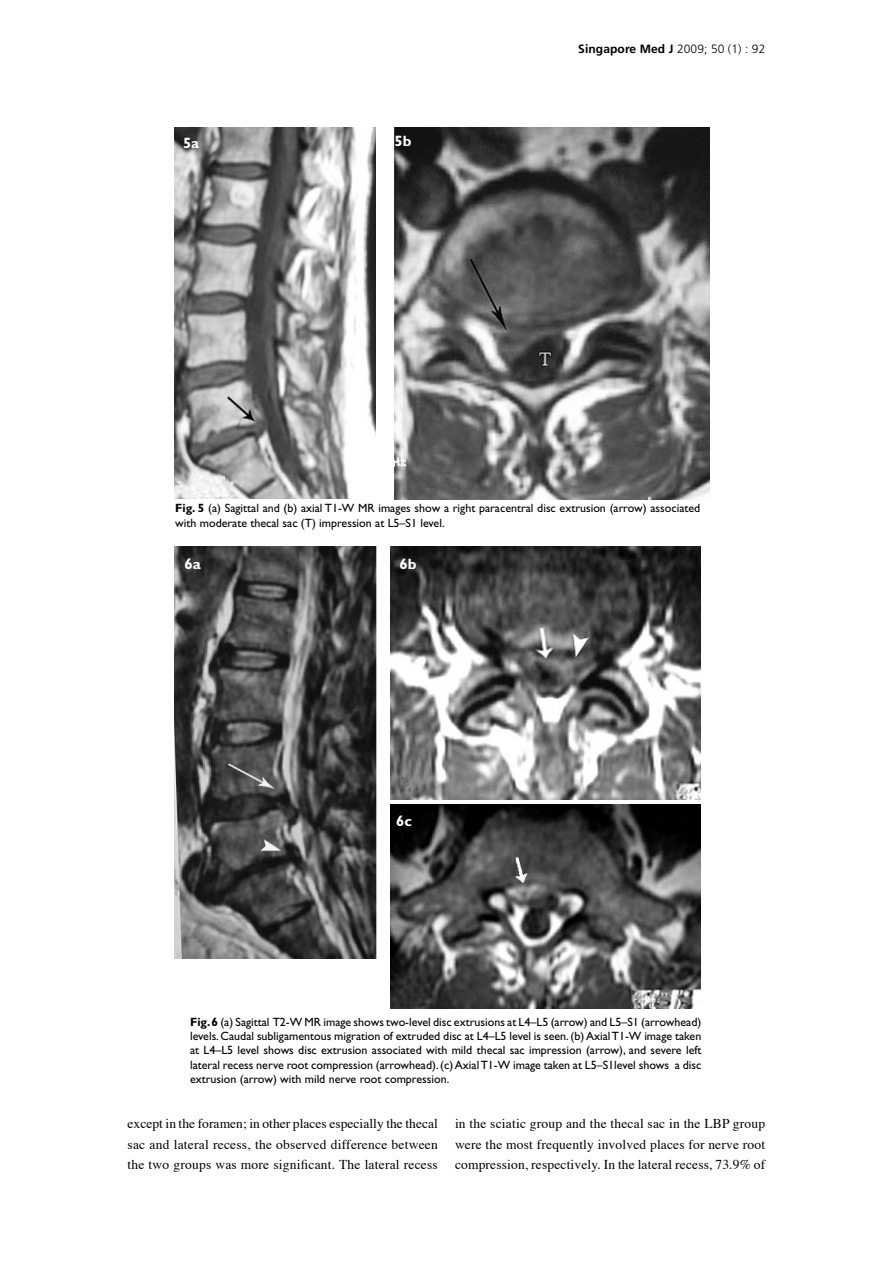
<style>
.page{position:relative;width:893px;height:1263px;background:#fff}
.page>*{position:absolute;margin:0;border:0;box-sizing:border-box;transform-origin:0 0}
.t1{font:700 15.3px "Gill Sans";color:#fff}
.t2{font:700 15px "Gill Sans";color:#fff}
.t3{font:13.5px/20.7px "Times";letter-spacing:.015em;color:#000;text-align:justify}
.t4{font:12px/14.4px "Gill Sans";color:#000;text-align:justify}
.t5{font:700 12px "Frutiger";letter-spacing:.01em;color:#000}
.s1{font-weight:300}
.s2{font-weight:700}
</style>
<div class="page">
<img style="left:393px;top:128px;width:316px;height:371px">
<img style="left:174px;top:546px;width:203px;height:412px">
<img style="left:390px;top:547px;width:311px;height:252px">
<img style="left:390px;top:804px;width:310px;height:205px">
<img style="left:174px;top:128px;width:201px;height:370px">
<p class="t2" style="left:183px;top:134px;width:18px">5a</p>
<p class="t2" style="left:395px;top:132px;width:19px">5b</p>
<p class="t5" style="left:578px;top:42px;width:189px">Singapore Med J <span class="s1">2009; 50 (1) : 92</span></p>
<p class="t4" style="left:175px;top:501px;width:527px"><span class="s2">Fig. 5</span> (a) Sagittal and (b) axial T1-W MR images show a right paracentral disc extrusion (arrow) associated with moderate thecal sac (T) impression at L5–S1 level.</p>
<p class="t1" style="left:185px;top:554px;width:18px">6a</p>
<p class="t2" style="left:400px;top:555px;width:19px">6b</p>
<p class="t2" style="left:396px;top:812px;width:17px">6c</p>
<p class="t4" style="left:190px;top:1014px;width:513px"><span class="s2">Fig. 6</span> (a) Sagittal T2-W MR image shows two-level disc extrusions at L4–L5 (arrow) and L5–S1 (arrowhead) levels. Caudal subligamentous migration of extruded disc at L4–L5 level is seen. (b) Axial T1-W image taken at L4–L5 level shows disc extrusion associated with mild thecal sac impression (arrow), and severe left lateral recess nerve root compression (arrowhead). (c) Axial T1-W image taken at L5–S1level shows a disc extrusion (arrow) with mild nerve root compression.</p>
<p class="t3" style="left:128px;top:1114px;width:312px">except in the foramen; in other places especially the thecal sac and lateral recess, the observed difference between the two groups was more significant. The lateral recess</p>
<p class="t3" style="left:455px;top:1114px;width:312px">in the sciatic group and the thecal sac in the LBP group were the most frequently involved places for nerve root compression, respectively. In the lateral recess, 73.9% of</p>
</div>
